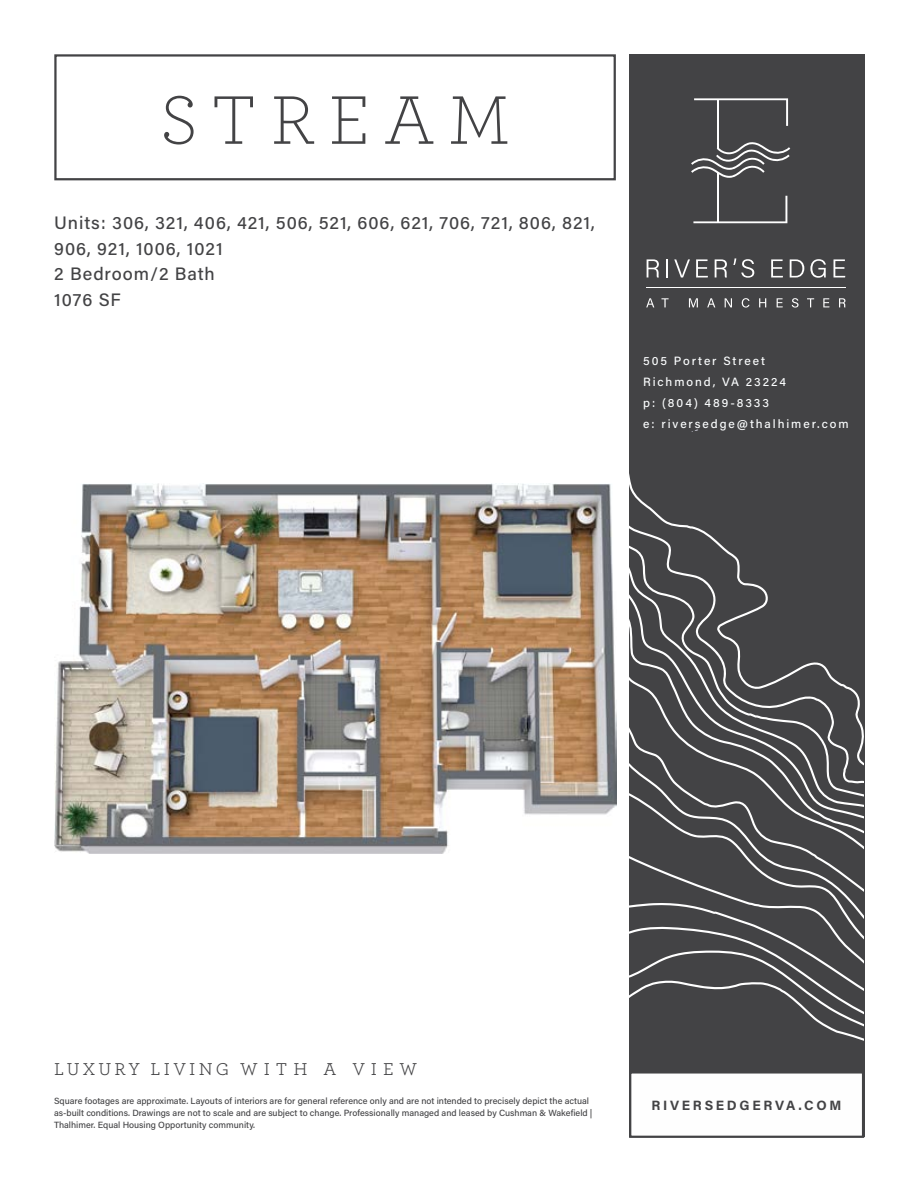
<style>
.page{position:relative;width:918px;height:1188px;background:#fff}
.page>*{position:absolute;margin:0;border:0;box-sizing:border-box;transform-origin:0 0}
.t1{font:300 72px "Archer";letter-spacing:.19em;color:#434345}
.t2{font:500 18px/25.5px "Acumin Pro";letter-spacing:.055em;color:#434345}
.t3{font:18px "Archer";letter-spacing:.18em;color:#434345}
.t4{font:700 13.5px "Acumin Pro";letter-spacing:.2em;color:#434345}
.t5{font:500 12px/21px "Acumin Pro";letter-spacing:.16em;color:#fcfeff}
.t6{font:500 9px/12px "Acumin Pro";color:#434345}
</style>
<div class="page">
<div style="left:54px;top:54px;width:562px;height:126px;border:2px solid #434345"></div>
<div style="left:629px;top:54px;width:235px;height:1083px;background:#434345"></div>
<svg style="left:629px;top:875px;width:235px;height:76px"></svg>
<svg style="left:629px;top:951px;width:235px;height:90px"></svg>
<svg style="left:629px;top:473px;width:235px;height:402px"></svg>
<svg style="left:694px;top:98px;width:94px;height:28px"></svg>
<svg style="left:693px;top:196px;width:94px;height:27px"></svg>
<hr style="left:717px;top:99px;width:2px;height:50px;background:#fff">
<svg style="left:691px;top:142px;width:99px;height:36px"></svg>
<hr style="left:717px;top:173px;width:2px;height:49px;background:#fff">
<hr style="left:646px;top:287px;width:199px;height:1px;background:#fff">
<svg style="left:647px;top:259px;width:12px;height:18px"></svg>
<svg style="left:666px;top:259px;width:2px;height:18px"></svg>
<svg style="left:674px;top:259px;width:16px;height:18px"></svg>
<svg style="left:696px;top:259px;width:12px;height:18px"></svg>
<svg style="left:715px;top:259px;width:12px;height:18px"></svg>
<svg style="left:733px;top:258px;width:21px;height:20px"></svg>
<svg style="left:771px;top:259px;width:12px;height:18px"></svg>
<svg style="left:790px;top:259px;width:14px;height:18px"></svg>
<svg style="left:810px;top:259px;width:16px;height:19px"></svg>
<svg style="left:834px;top:259px;width:11px;height:18px"></svg>
<svg style="left:646px;top:298px;width:8px;height:9px"></svg>
<svg style="left:661px;top:298px;width:8px;height:9px"></svg>
<svg style="left:689px;top:298px;width:9px;height:9px"></svg>
<svg style="left:707px;top:298px;width:8px;height:9px"></svg>
<svg style="left:725px;top:298px;width:7px;height:9px"></svg>
<svg style="left:742px;top:298px;width:7px;height:10px"></svg>
<svg style="left:759px;top:298px;width:7px;height:9px"></svg>
<svg style="left:777px;top:298px;width:6px;height:9px"></svg>
<svg style="left:792px;top:298px;width:7px;height:10px"></svg>
<svg style="left:807px;top:298px;width:7px;height:9px"></svg>
<svg style="left:823px;top:298px;width:6px;height:9px"></svg>
<svg style="left:839px;top:298px;width:6px;height:9px"></svg>
<div style="left:629px;top:1071px;width:235px;height:67px;background:#fefefe;border:2px solid #434345"></div>
<img style="left:54px;top:484px;width:563px;height:370px">
<h1 class="t1" style="left:160px;top:73px;width:352px">STREAM</h1>
<h2 class="t2" style="left:54px;top:210px;width:542px">Units: 306, 321, 406, 421, 506, 521, 606, 621, 706, 721, 806, 821,<br>906, 921, 1006, 1021<br>2 Bedroom/2 Bath<br>1076 SF</h2>
<h3 class="t5" style="left:643px;top:349px;width:207px">505 Porter Street<br>Richmond, VA 23224<br>p: (804) 489-8333<br>e: riversedge@thalhimer.com</h3>
<h2 class="t3" style="left:54px;top:1057px;width:365px">LUXURY LIVING WITH A VIEW</h2>
<p class="t6" style="left:54px;top:1094px;width:540px">Square footages are approximate. Layouts of interiors are for general reference only and are not intended to precisely depict the actual as-built conditions. Drawings are not to scale and are subject to change. Professionally managed and leased by Cushman &amp; Wakefield |<br>Thalhimer. Equal Housing Opportunity community.</p>
<h3 class="t4" style="left:652px;top:1096px;width:191px">RIVERSEDGERVA.COM</h3>
</div>
